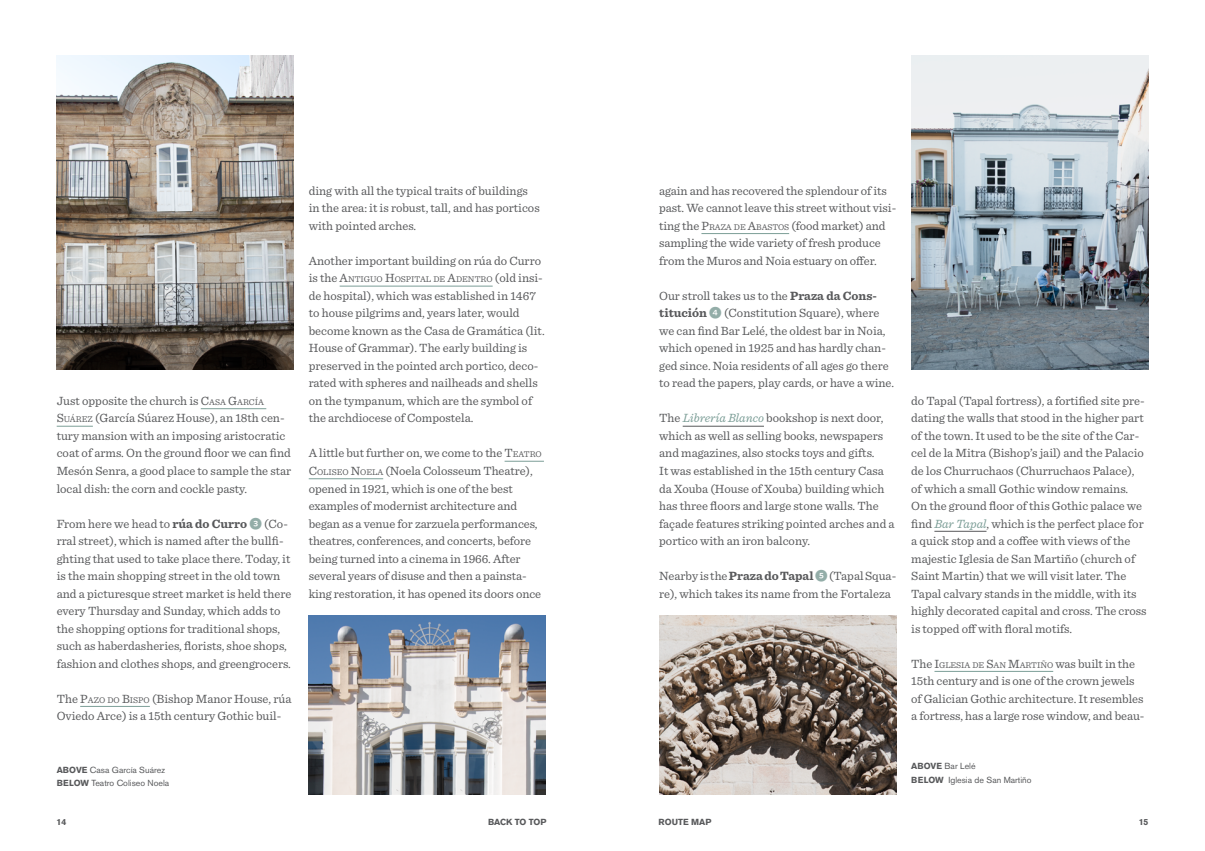
<style>
.page{position:relative;width:1205px;height:851px;background:#fff}
.page>*{position:absolute;margin:0;border:0;box-sizing:border-box;transform-origin:0 0}
.p-5{font:12.5px/17.5px "Sentinel";color:#58595b}
.t1{font:8.75px/13.8px "Akzidenz Grotesk BE";color:#58595b}
.t2{font:8.75px "Sentinel";color:#58595b}
.t3{font:700 8.75px "Akzidenz Grotesk BE";color:#58595b}
.t4{font:700 8.75px "Akzidenz Grotesk BE";letter-spacing:-.02em;color:#58595b}
.s1{font-style:inherit}
.s2{font-size:8.75px}
.s3{font-weight:700}
.s4{font-family:"Whitney Index Black Round Bd";color:#93ada8}
.s5{font-size:12.5px}
.s6{font-style:italic;color:#7c9e97}
</style>
<div class="page">
<img style="left:659px;top:615px;width:237px;height:179px">
<img style="left:309px;top:615px;width:237px;height:179px">
<hr style="left:934px;top:531px;width:52px;height:1px;background:#58595b">
<hr style="left:934px;top:671px;width:119px;height:1px;background:#7c9e97">
<hr style="left:701px;top:233px;width:88px;height:1px;background:#7c9e97">
<hr style="left:683px;top:426px;width:81px;height:1px;background:#58595b">
<img style="left:911px;top:56px;width:237px;height:314px">
<img style="left:57px;top:56px;width:237px;height:314px">
<hr style="left:340px;top:286px;width:153px;height:1px;background:#7c9e97">
<hr style="left:504px;top:461px;width:40px;height:1px;background:#7c9e97">
<hr style="left:309px;top:478px;width:74px;height:1px;background:#7c9e97">
<hr style="left:201px;top:408px;width:65px;height:1px;background:#7c9e97">
<hr style="left:57px;top:426px;width:36px;height:1px;background:#7c9e97">
<hr style="left:80px;top:706px;width:70px;height:1px;background:#7c9e97">
<p class="p-5" style="left:57px;top:391px;width:236px">Just opposite the church is <span class="s1">C</span><span class="s2">ASA</span> <span class="s1">G</span><span class="s2">ARCÍA </span><span class="s1">S</span><span class="s2">UÁREZ</span> (García Súarez House), an 18th cen&shy;tury mansion with an imposing aristocratic coat of arms. On the ground floor we can find Mesón Senra, a good place to sample the star local dish: the corn and cockle pasty.</p>
<p class="p-5" style="left:57px;top:513px;width:236px">From here we head to <span class="s3">rúa do Curro</span> <span class="s4">3</span> (Co&shy;rral street), which is named after the bullfi&shy;ghting that used to take place there. Today, it is the main shopping street in the old town and a picturesque street market is held there every Thursday and Sunday, which adds to the shopping options for traditional shops, such as haberdasheries, florists, shoe shops, fashion and clothes shops, and greengrocers.</p>
<p class="p-5" style="left:57px;top:688px;width:236px">The <span class="s1">P</span><span class="s2">AZO DO</span> <span class="s1">B</span><span class="s2">ISPO</span> (Bishop Manor House, rúa<br>Oviedo Arce) is a 15th century Gothic buil-</p>
<p class="p-5" style="left:309px;top:181px;width:232px">ding with all the typical traits of buildings in the area: it is robust, tall, and has porticos with pointed arches.</p>
<p class="p-5" style="left:309px;top:251px;width:234px">Another important building on rúa do Curro</p>
<p class="t2" style="left:309px;top:273px;width:236px"><span class="s5">is the</span> <span class="s5">A</span>NTIGUO <span class="s5">H</span>OSPITAL DE <span class="s5">A</span>DENTRO <span class="s5">(old insi-</span></p>
<p class="p-5" style="left:309px;top:286px;width:237px">de hospital), which was established in 1467 to house pilgrims and, years later, would become known as the Casa de Gramática (lit.<br>House of Grammar). The early building is preserved in the pointed arch portico, deco&shy;rated with spheres and nailheads and shells on the tympanum, which are the symbol of the archdiocese of Compostela.</p>
<p class="p-5" style="left:309px;top:443px;width:235px">A little but further on, we come to the <span class="s1">T</span><span class="s2">EATRO </span><span class="s1">C</span><span class="s2">OLISEO</span> <span class="s1">N</span><span class="s2">OELA</span> (Noela Colosseum Theatre), opened in 1921, which is one of the best examples of modernist architecture and began as a venue for zarzuela performances, theatres, conferences, and concerts, before being turned into a cinema in 1966. After several years of disuse and then a painsta&shy;king restoration, it has opened its doors once</p>
<p class="t1" style="left:57px;top:762px;width:114px"><span class="s3">ABOVE</span> Casa García Suárez<br><span class="s3">BELOW</span> Teatro Coliseo Noela</p>
<p class="p-5" style="left:659px;top:181px;width:238px">again and has recovered the splendour of its past. We cannot leave this street without visi&shy;ting the <span class="s1">P</span><span class="s2">RAZA DE</span> <span class="s1">A</span><span class="s2">BASTOS</span> (food market) and sampling the wide variety of fresh produce from the Muros and Noia estuary on offer.</p>
<p class="p-5" style="left:659px;top:286px;width:236px">Our stroll takes us to the <span class="s3">Praza da Cons&shy;titución</span> <span class="s4">4</span> (Constitution Square), where we can find Bar Lelé, the oldest bar in Noia, which opened in 1925 and has hardly chan&shy;ged since. Noia residents of all ages go there to read the papers, play cards, or have a wine.</p>
<p class="p-5" style="left:659px;top:408px;width:237px">The <span class="s6">Librería Blanco</span> bookshop is next door, which as well as selling books, newspapers and magazines, also stocks toys and gifts.<br>It was established in the 15th century Casa da Xouba (House of Xouba) building which has three floors and large stone walls. The façade features striking pointed arches and a portico with an iron balcony.</p>
<p class="p-5" style="left:659px;top:566px;width:238px">Nearby is the <span class="s3">Praza do Tapal</span> <span class="s4">5</span> (Tapal Squa&shy;re), which takes its name from the Fortaleza</p>
<p class="p-5" style="left:911px;top:391px;width:237px">do Tapal (Tapal fortress), a fortified site pre&shy;dating the walls that stood in the higher part of the town. It used to be the site of the Car&shy;cel de la Mitra (Bishop’s jail) and the Palacio de los Churruchaos (Churruchaos Palace), of which a small Gothic window remains.<br>On the ground floor of this Gothic palace we find <span class="s6">Bar Tapal</span>, which is the perfect place for a quick stop and a coffee with views of the majestic Iglesia de San Martiño (church of Saint Martin) that we will visit later. The Tapal calvary stands in the middle, with its highly decorated capital and cross. The cross is topped off with floral motifs.</p>
<p class="p-5" style="left:911px;top:653px;width:235px">The <span class="s1">I</span><span class="s2">GLESIA DE</span> <span class="s1">S</span><span class="s2">AN</span> <span class="s1">M</span><span class="s2">ARTIÑO</span> was built in the 15th century and is one of the crown jewels of Galician Gothic architecture. It resembles a fortress, has a large rose window, and beau-</p>
<p class="t1" style="left:911px;top:759px;width:122px"><span class="s3">ABOVE</span> Bar Lelé<br><span class="s3">BELOW</span> Iglesia de San Martiño</p>
<p class="t3" style="left:56px;top:817px;width:11px">14</p>
<p class="t4" style="left:488px;top:817px;width:60px">BACK TO TOP</p>
<p class="t3" style="left:658px;top:817px;width:54px">ROUTE MAP</p>
<p class="t3" style="left:1138px;top:817px;width:11px">15</p>
</div>
